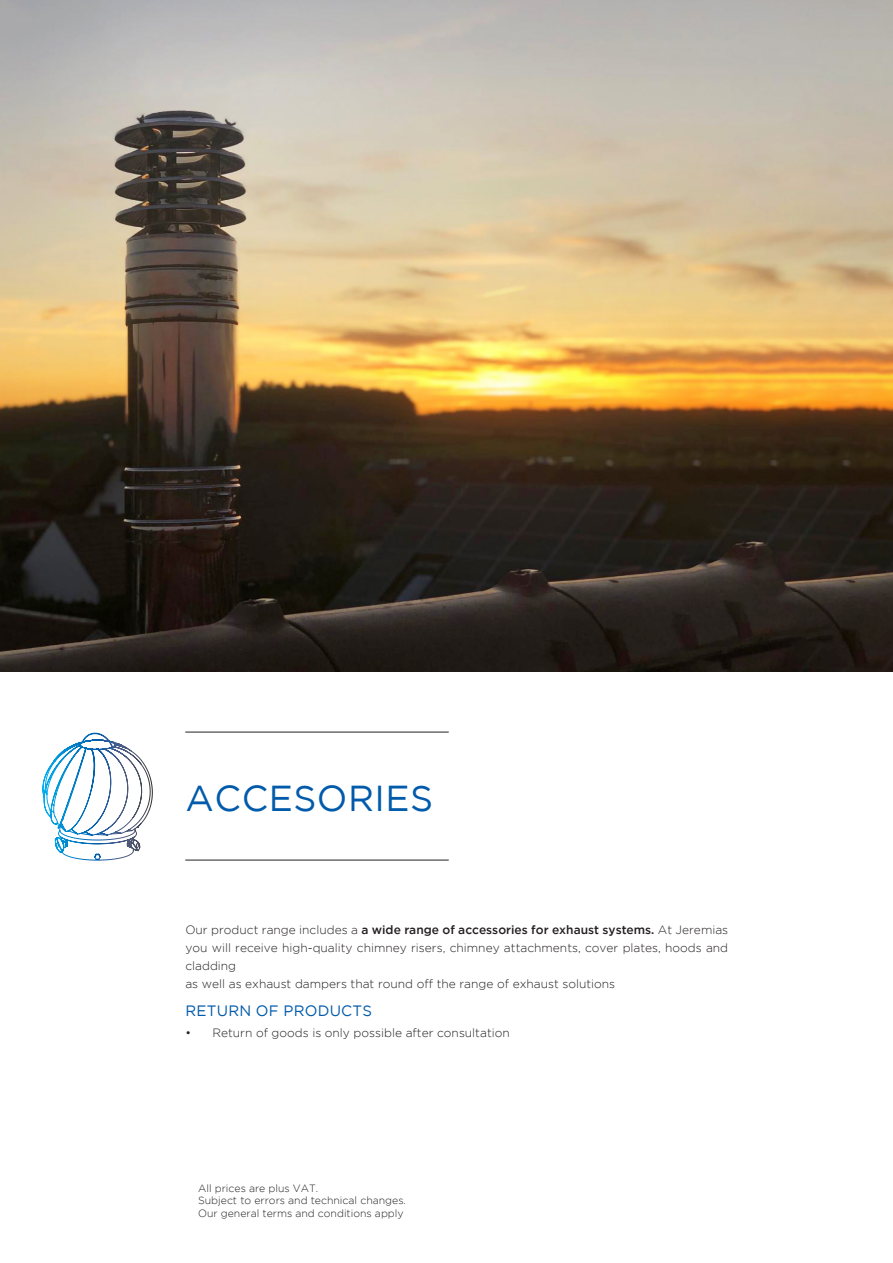
<style>
.page{position:relative;width:893px;height:1263px;background:#fff}
.page>*{position:absolute;margin:0;border:0;box-sizing:border-box;transform-origin:0 0}
.t1{font:36px "Gotham";letter-spacing:.015em;color:#015aaa}
.t2{font:15px "Gotham";letter-spacing:.015em;color:#015aaa}
.t3{font:300 12px/18px "Gotham";color:#231f20;text-align:justify}
.t4{font:300 10.5px "Gotham";color:#231f20}
.s1{font-weight:500}
</style>
<div class="page">
<img style="left:0;top:0;width:893px;height:672px">
<hr style="left:185px;top:732px;width:264px;height:1px;background:#231f20">
<hr style="left:185px;top:860px;width:264px;height:1px;background:#231f20">
<svg style="left:42px;top:732px;width:111px;height:129px"></svg>
<p class="t1" style="left:186px;top:775px;width:249px">ACCESORIES</p>
<p class="t3" style="left:185px;top:920px;width:544px">Our product range includes a <span class="s1">a wide range of accessories for exhaust systems.</span> At Jeremias you will receive high-quality chimney risers, chimney attachments, cover plates, hoods and cladding</p>
<p class="t3" style="left:185px;top:974px;width:431px">as well as exhaust dampers that round off the range of exhaust solutions</p>
<p class="t2" style="left:185px;top:1001px;width:188px">RETURN OF PRODUCTS</p>
<p class="t3" style="left:185px;top:1024px;width:326px">• Return of goods is only possible after consultation</p>
<p class="t4" style="left:198px;top:1181px;width:122px">All prices are plus VAT.</p>
<p class="t4" style="left:198px;top:1194px;width:209px">Subject to errors and technical changes.</p>
<p class="t4" style="left:198px;top:1207px;width:207px">Our general terms and conditions apply</p>
</div>
